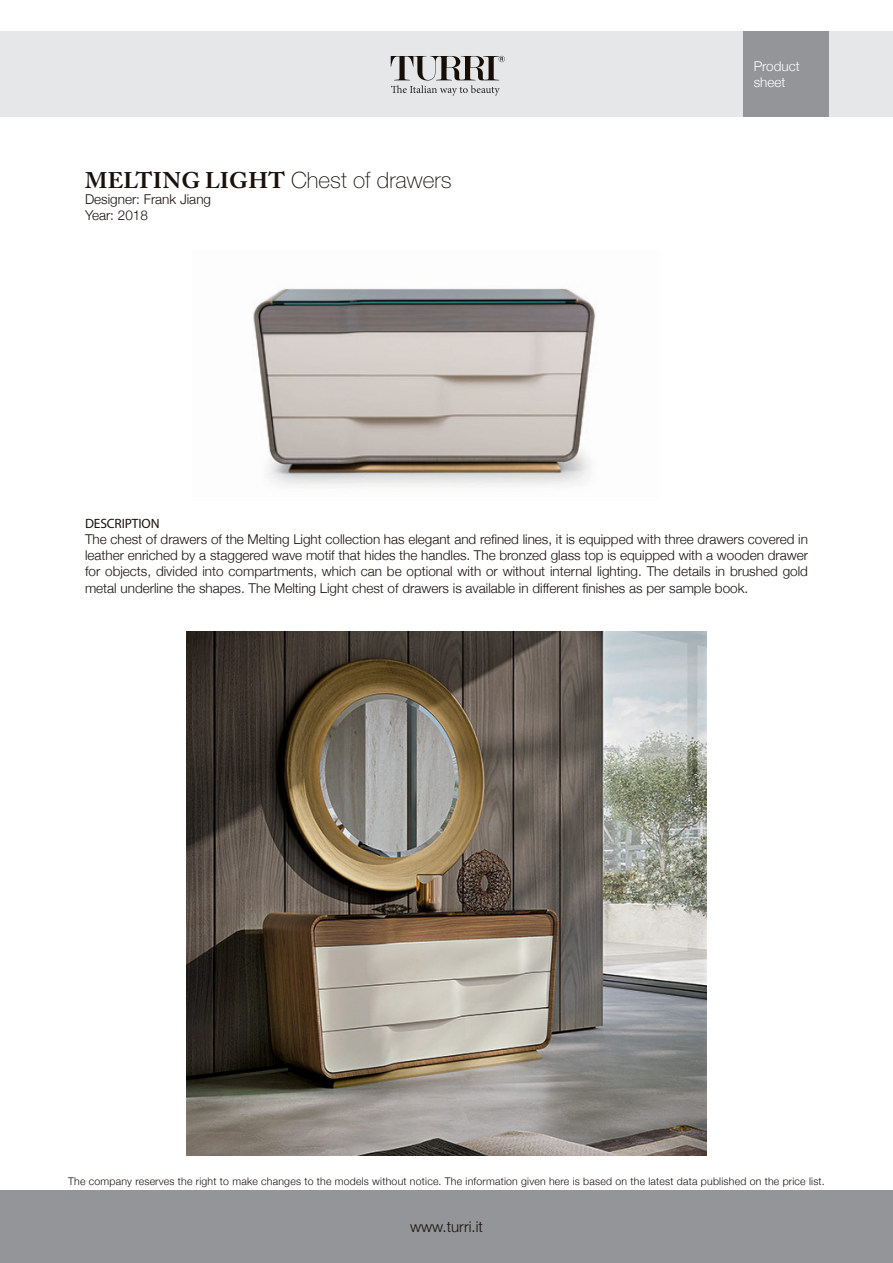
<style>
.page{position:relative;width:893px;height:1263px;background:#fff}
.page>*{position:absolute;margin:0;border:0;box-sizing:border-box;transform-origin:0 0}
.t1{font:100 22.5px "Helvetica Neue";color:#1a110d}
.t2{font:300 15px "Helvetica Neue";color:#1a110d}
.t3{font:300 13.5px/16.2px "Helvetica Neue";color:#1a110d;text-align:justify}
.t4{font:300 13.5px/16.2px "Helvetica Neue";color:#fff}
.t5{font:13.5px "Myriad Pro";letter-spacing:-.01em;color:#1a110d}
.t6{font:300 10.5px "Helvetica Neue";letter-spacing:.02em;color:#1a110d}
.s1{font-family:"Adobe Caslon Pro";font-weight:700}
</style>
<div class="page">
<div style="left:0;top:32px;width:893px;height:85px;background:#e6e7e9"></div>
<div style="left:0;top:1191px;width:893px;height:72px;background:#939598"></div>
<div style="left:743px;top:32px;width:85px;height:85px;background:#939598"></div>
<svg style="left:391px;top:56px;width:114px;height:40px"></svg>
<img style="left:253px;top:288px;width:343px;height:200px">
<img style="left:186px;top:631px;width:520px;height:524px">
<p class="t1" style="left:85px;top:167px;width:368px"><span class="s1">MELTING LIGHT</span> Chest of drawers</p>
<p class="t3" style="left:85px;top:191px;width:128px">Designer: Frank Jiang</p>
<p class="t3" style="left:85px;top:207px;width:64px">Year: 2018</p>
<p class="t4" style="left:754px;top:58px;width:48px">Product sheet</p>
<p class="t5" style="left:85px;top:515px;width:76px">DESCRIPTION</p>
<p class="t3" style="left:85px;top:531px;width:724px">The chest of drawers of the Melting Light collection has elegant and refined lines, it is equipped with three drawers covered in leather enriched by a staggered wave motif that hides the handles. The bronzed glass top is equipped with a wooden drawer for objects, divided into compartments, which can be optional with or without internal lighting. The details in brushed gold metal underline the shapes. The Melting Light chest of drawers is available in different finishes as per sample book.</p>
<p class="t6" style="left:68px;top:1175px;width:758px">The company reserves the right to make changes to the models without notice. The information given here is based on the latest data published on the price list.</p>
<p class="t2" style="left:410px;top:1217px;width:74px">www.turri.it</p>
</div>
